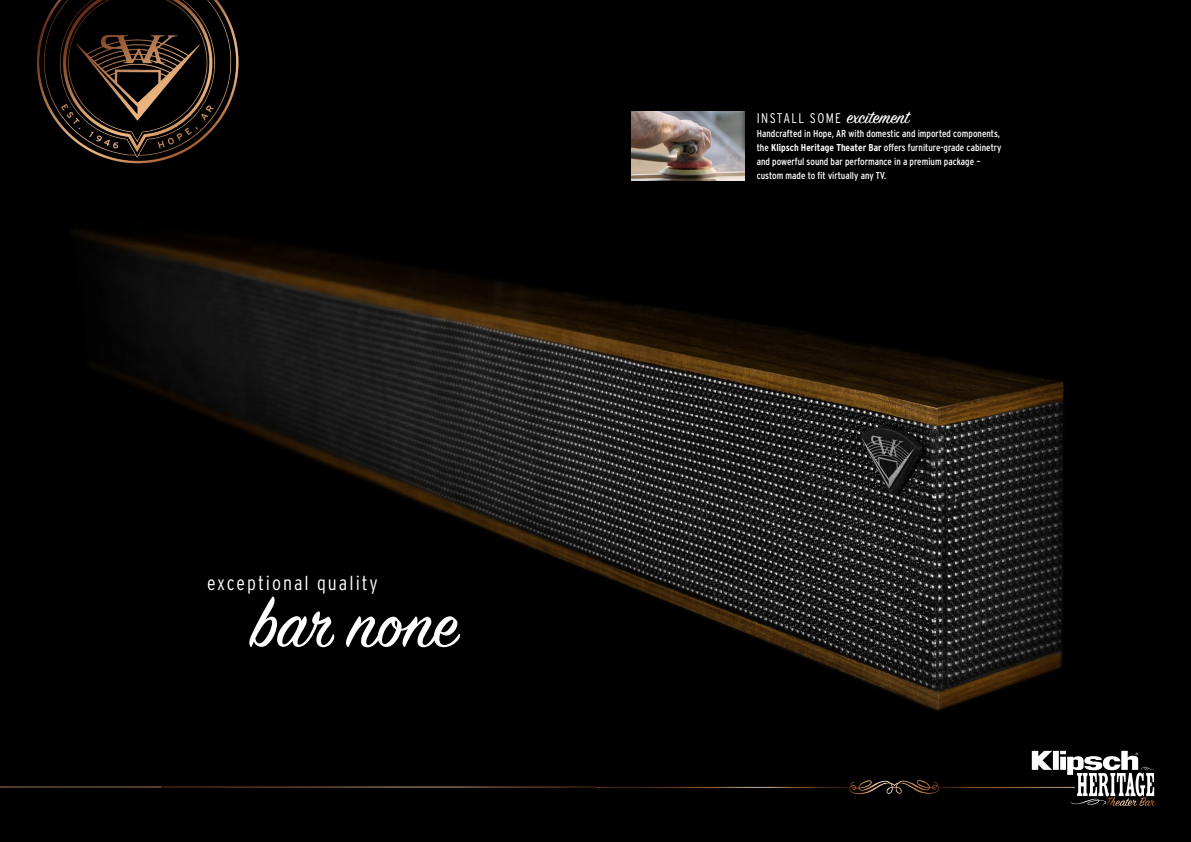
<style>
.page{position:relative;width:1191px;height:842px;background:#fff}
.page>*{position:absolute;margin:0;border:0;box-sizing:border-box;transform-origin:0 0}
.t1{font:75px "Sign Painter House Script";color:#fff}
.t2{font:300 condensed 20px "Interstate";letter-spacing:.1em;color:#fff}
.t3{font:300 condensed 14px "Interstate";letter-spacing:.1em;color:#fff}
.t4{font:condensed 10px/14px "Interstate";color:#fff}
.s1{font-family:"Sign Painter House Script";font-weight:400;font-stretch:normal;font-size:20px}
.s2{font-weight:700}
</style>
<div class="page">
<img style="left:0;top:0;width:1191px;height:842px">
<svg style="left:1031px;top:751px;width:123px;height:55px"></svg>
<img style="left:24px;top:0;width:229px;height:185px">
<div style="left:0;top:758px;width:1074px;height:54px;background:#000"></div>
<img style="left:631px;top:112px;width:113px;height:69px">
<h2 class="t2" style="left:207px;top:571px;width:172px">exceptional quality</h2>
<h1 class="t1" style="left:251px;top:578px;width:208px">bar none</h1>
<h3 class="t3" style="left:756px;top:110px;width:154px">INSTALL SOME <span class="s1">excitement</span></h3>
<p class="t4" style="left:756px;top:127px;width:246px">Handcrafted in Hope, AR with domestic and imported components, the <span class="s2">Klipsch Heritage Theater Bar</span> offers furniture-grade cabinetry and powerful sound bar performance in a premium package – custom made to fit virtually any TV.</p>
</div>
